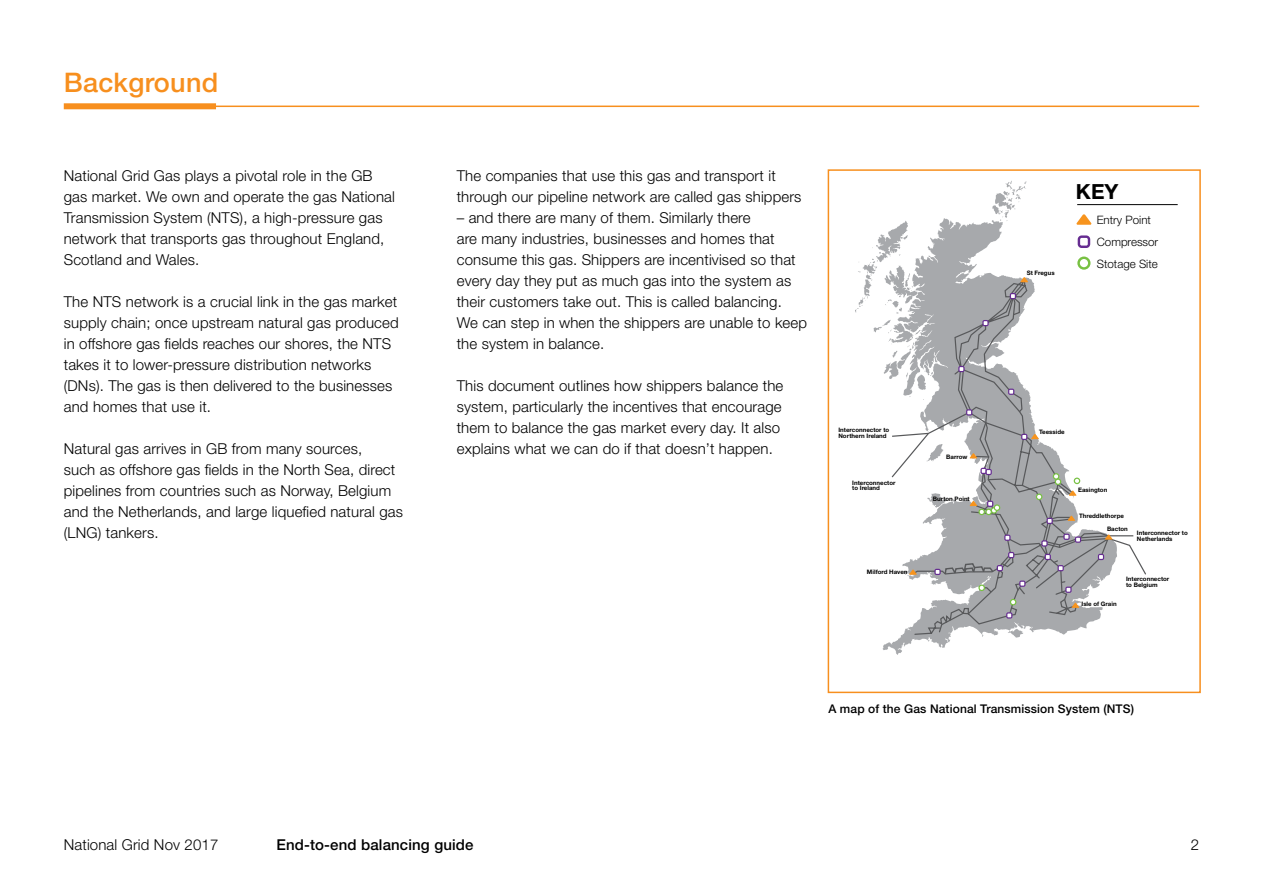
<style>
.page{position:relative;width:1263px;height:893px;background:#fff}
.page>*{position:absolute;margin:0;border:0;box-sizing:border-box;transform-origin:0 0}
.t1{font:500 27px "Helvetica Neue LT Std";letter-spacing:.01em;color:#f78f1e}
.t2{font:700 20.85px "Helvetica Neue LT Std";color:#000}
.t3{font:300 15px/21px "Helvetica Neue LT Std";letter-spacing:.01em;color:#000}
.t4{font:500 15px "Helvetica Neue LT Std";letter-spacing:.01em;color:#000}
.t5{font:500 12px "Helvetica Neue LT Std";letter-spacing:.01em;color:#000}
.t6{font:300 11.55px/22px "Helvetica Neue LT Std";color:#000}
.t7{font:700 6.15px/5.7px "Helvetica Neue LT Std";color:#000}
</style>
<div class="page">
<svg style="left:855px;top:181px;width:292px;height:457px"></svg>
<div style="left:978px;top:509px;width:7px;height:6px;border:1px solid #78c143;border-radius:50%"></div>
<hr style="left:1077px;top:204px;width:101px;height:1px;background:#000">
<div style="left:828px;top:169px;width:373px;height:524px;border:2px solid #f78f1e"></div>
<hr style="left:191px;top:106px;width:1008px;height:1px;background:#f78f1e">
<div style="left:64px;top:103px;width:152px;height:6px;background:#f78f1e"></div>
<h1 class="t1" style="left:64px;top:66px;width:156px">Background</h1>
<p class="t3" style="left:64px;top:165px;width:333px">National Grid Gas plays a pivotal role in the GB gas market. We own and operate the gas National Transmission System (NTS), a high-pressure gas network that transports gas throughout England, Scotland and Wales.</p>
<p class="t3" style="left:64px;top:291px;width:336px">The NTS network is a crucial link in the gas market supply chain; once upstream natural gas produced in offshore gas fields reaches our shores, the NTS takes it to lower-pressure distribution networks (DNs). The gas is then delivered to the businesses and homes that use it.</p>
<p class="t3" style="left:64px;top:438px;width:341px">Natural gas arrives in GB from many sources,<br>such as offshore gas fields in the North Sea, direct pipelines from countries such as Norway, Belgium and the Netherlands, and large liquefied natural gas (LNG) tankers.</p>
<p class="t3" style="left:457px;top:165px;width:346px">The companies that use this gas and transport it through our pipeline network are called gas shippers</p>
<p class="t3" style="left:457px;top:207px;width:352px">– and there are many of them. Similarly there<br>are many industries, businesses and homes that consume this gas. Shippers are incentivised so that every day they put as much gas into the system as their customers take out. This is called balancing.<br>We can step in when the shippers are unable to keep the system in balance.</p>
<p class="t3" style="left:457px;top:375px;width:328px">This document outlines how shippers balance the system, particularly the incentives that encourage them to balance the gas market every day. It also explains what we can do if that doesn’t happen.</p>
<p class="t7" style="left:838px;top:427px;width:52px">Interconnector to<br>Northern Ireland</p>
<p class="t7" style="left:852px;top:479px;width:45px">Interconnector to Ireland</p>
<p class="t7" style="left:946px;top:454px;width:23px">Barrow</p>
<p class="t7" style="left:933px;top:496px;width:38px">Burton Point</p>
<p class="t7" style="left:867px;top:569px;width:42px">Milford Haven</p>
<p class="t7" style="left:1027px;top:270px;width:29px">St Fregus</p>
<h2 class="t2" style="left:1076px;top:178px;width:44px">KEY</h2>
<p class="t6" style="left:1097px;top:208px;width:63px">Entry Point<br>Compressor<br>Stotage Site</p>
<p class="t7" style="left:1039px;top:429px;width:27px">Teesside</p>
<p class="t7" style="left:1078px;top:487px;width:31px">Easington</p>
<p class="t7" style="left:1107px;top:510px;width:22px;line-height:12.1px;text-indent:-28px">Threddlethorpe<br>Bacton</p>
<p class="t7" style="left:1137px;top:530px;width:52px">Interconnector to<br>Netherlands</p>
<p class="t7" style="left:1126px;top:576px;width:45px">Interconnector to Belgium</p>
<p class="t7" style="left:1081px;top:601px;width:37px">Isle of Grain</p>
<p class="t5" style="left:828px;top:702px;width:307px">A map of the Gas National Transmission System (NTS)</p>
<p class="t3" style="left:64px;top:834px;width:156px">National Grid Nov 2017</p>
<p class="t4" style="left:276px;top:836px;width:199px">End-to-end balancing guide</p>
<p class="t3" style="left:1191px;top:834px;width:10px">2</p>
</div>
